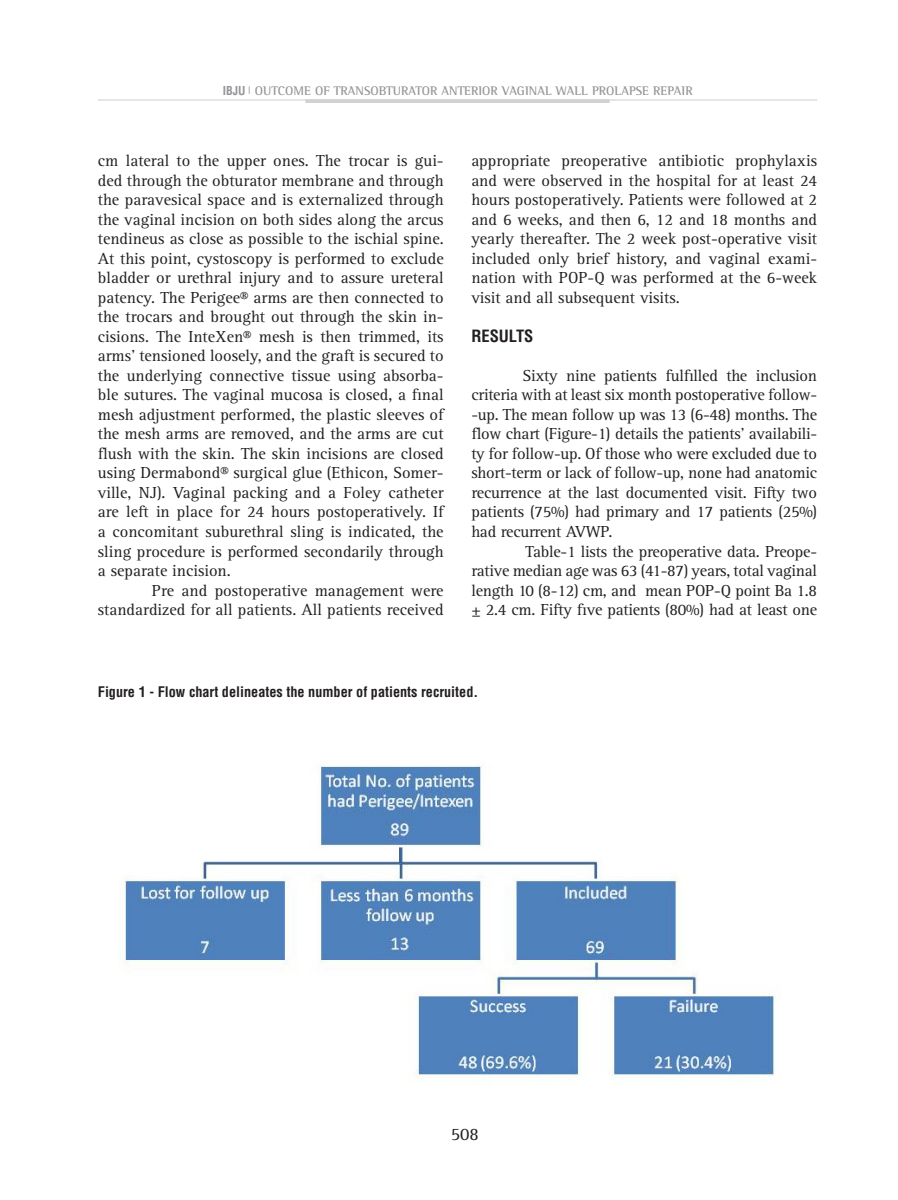
<style>
.page{position:relative;width:898px;height:1200px;background:#fff}
.page>*{position:absolute;margin:0;border:0;box-sizing:border-box;transform-origin:0 0}
.t1{font:18px "Rotis Serif";color:#231f20}
.TEXTO_GERAL{font:16.5px/19.5px "Rotis Serif";color:#231f20;text-align:justify}
.MARCADORES_NO_TEXTO{font:700 condensed 16.5px "Helvetica";color:#231f20}
.TÍTULOS_FIGURAS_E_TA{font:700 condensed 14.25px "Helvetica";color:#231f20}
.TITULO_SEÇÃO{font:700 12.75px "Rotis Semi Serif";color:#939598}
.s1{font-family:"Helvetica";font-stretch:condensed;font-size:12px}
</style>
<div class="page">
<hr style="left:98px;top:99px;width:718px;height:2px;background:#dcdddf">
<hr style="left:305px;top:99px;width:304px;height:4px;background:#d1d2d4">
<img style="left:119px;top:764px;width:657px;height:318px">
<p class="TITULO_SEÇÃO" style="left:223px;top:83px;width:471px"><span class="s1">IBJU</span> <sup>|</sup> OUTCOME OF TRANSOBTURATOR ANTERIOR VAGINAL WALL PROLAPSE REPAIR</p>
<p class="TEXTO_GERAL" style="left:98px;top:151px;width:347px">cm lateral to the upper ones. The trocar is gui&shy;ded through the obturator membrane and through the paravesical space and is externalized through the vaginal incision on both sides along the arcus tendineus as close as possible to the ischial spine.<br>At this point, cystoscopy is performed to exclude bladder or urethral injury and to assure ureteral patency. The Perigee® arms are then connected to the trocars and brought out through the skin in&shy;cisions. The InteXen® mesh is then trimmed, its arms’ tensioned loosely, and the graft is secured to the underlying connective tissue using absorba&shy;ble sutures. The vaginal mucosa is closed, a final mesh adjustment performed, the plastic sleeves of the mesh arms are removed, and the arms are cut flush with the skin. The skin incisions are closed using Dermabond® surgical glue (Ethicon, Somer&shy;ville, NJ). Vaginal packing and a Foley catheter are left in place for 24 hours postoperatively. If a concomitant suburethral sling is indicated, the sling procedure is performed secondarily through a separate incision.</p>
<p class="TEXTO_GERAL" style="left:98px;top:580px;width:347px;text-align:right">Pre and postoperative management were standardized for all patients. All patients received</p>
<p class="TEXTO_GERAL" style="left:471px;top:151px;width:347px">appropriate preoperative antibiotic prophylaxis and were observed in the hospital for at least 24 hours postoperatively. Patients were followed at 2 and 6 weeks, and then 6, 12 and 18 months and yearly thereafter. The 2 week post-operative visit included only brief history, and vaginal exami&shy;nation with POP-Q was performed at the 6-week visit and all subsequent visits.</p>
<p class="MARCADORES_NO_TEXTO" style="left:471px;top:325px;width:64px">RESULTS</p>
<p class="TEXTO_GERAL" style="left:471px;top:366px;width:347px;text-indent:51px">Sixty nine patients fulfilled the inclusion criteria with at least six month postoperative follow--up. The mean follow up was 13 (6-48) months. The flow chart (Figure-1) details the patients’ availabili&shy;ty for follow-up. Of those who were excluded due to short-term or lack of follow-up, none had anatomic recurrence at the last documented visit. Fifty two patients (75%) had primary and 17 patients (25%) had recurrent AVWP.</p>
<p class="TEXTO_GERAL" style="left:471px;top:541px;width:347px;text-indent:54px">Table-1 lists the preoperative data. Preope&shy;rative median age was 63 (41-87) years, total vaginal length 10 (8-12) cm, and mean POP-Q point Ba 1.8 ± 2.4 cm. Fifty five patients (80%) had at least one</p>
<p class="TÍTULOS_FIGURAS_E_TA" style="left:98px;top:683px;width:381px">Figure 1 - Flow chart delineates the number of patients recruited.</p>
<p class="t1" style="left:450px;top:1123px;width:30px">508</p>
</div>
